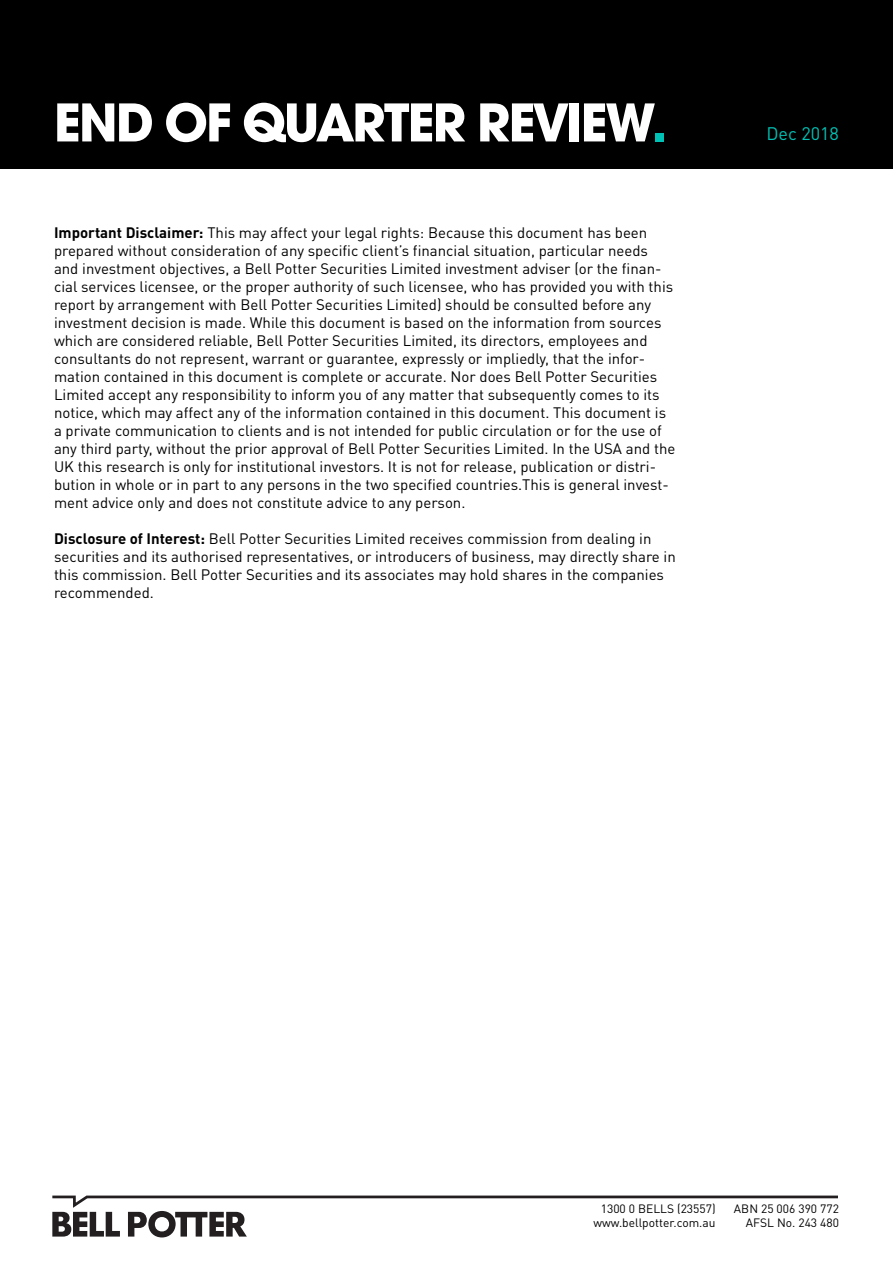
<style>
.page{position:relative;width:893px;height:1263px;background:#fff}
.page>*{position:absolute;margin:0;border:0;box-sizing:border-box;transform-origin:0 0}
.t1{font:700 57px "Avant Gard Goth EF";letter-spacing:-.03em;color:#fff}
.t2{font:18px "DINOT";color:#00c1b5}
.t3{font:15px/18px "DINOT";color:#000}
.t4{font:12px/14.4px "DINOT";color:#000;text-align:right}
.s1{color:#00c1b5}
.s2{font-weight:700}
</style>
<div class="page">
<div style="left:0;top:0;width:893px;height:169px;background:#000"></div>
<svg style="left:52px;top:1195px;width:785px;height:42px"></svg>
<h1 class="t1" style="left:54px;top:88px;width:614px">END OF QUARTER REVIEW<span class="s1">.</span></h1>
<p class="t3" style="left:54px;top:223px;width:623px"><span class="s2">Important Disclaimer:</span> This may affect your legal rights: Because this document has been prepared without consideration of any specific client’s financial situation, particular needs and investment objectives, a Bell Potter Securities Limited investment adviser (or the finan&shy;cial services licensee, or the proper authority of such licensee, who has provided you with this report by arrangement with Bell Potter Securities Limited) should be consulted before any investment decision is made. While this document is based on the information from sources which are considered reliable, Bell Potter Securities Limited, its directors, employees and consultants do not represent, warrant or guarantee, expressly or impliedly, that the infor&shy;mation contained in this document is complete or accurate. Nor does Bell Potter Securities Limited accept any responsibility to inform you of any matter that subsequently comes to its notice, which may affect any of the information contained in this document. This document is a private communication to clients and is not intended for public circulation or for the use of any third party, without the prior approval of Bell Potter Securities Limited. In the USA and the UK this research is only for institutional investors. It is not for release, publication or distri&shy;bution in whole or in part to any persons in the two specified countries.This is general invest&shy;ment advice only and does not constitute advice to any person.</p>
<p class="t3" style="left:54px;top:529px;width:623px"><span class="s2">Disclosure of Interest:</span> Bell Potter Securities Limited receives commission from dealing in securities and its authorised representatives, or introducers of business, may directly share in this commission. Bell Potter Securities and its associates may hold shares in the companies recommended.</p>
<p class="t2" style="left:766px;top:122px;width:74px">Dec 2018</p>
<p class="t4" style="left:593px;top:1201px;width:124px">1300 0 BELLS (23557) www.bellpotter.com.au</p>
<p class="t4" style="left:734px;top:1201px;width:106px">ABN 25 006 390 772<br>AFSL No. 243 480</p>
</div>
